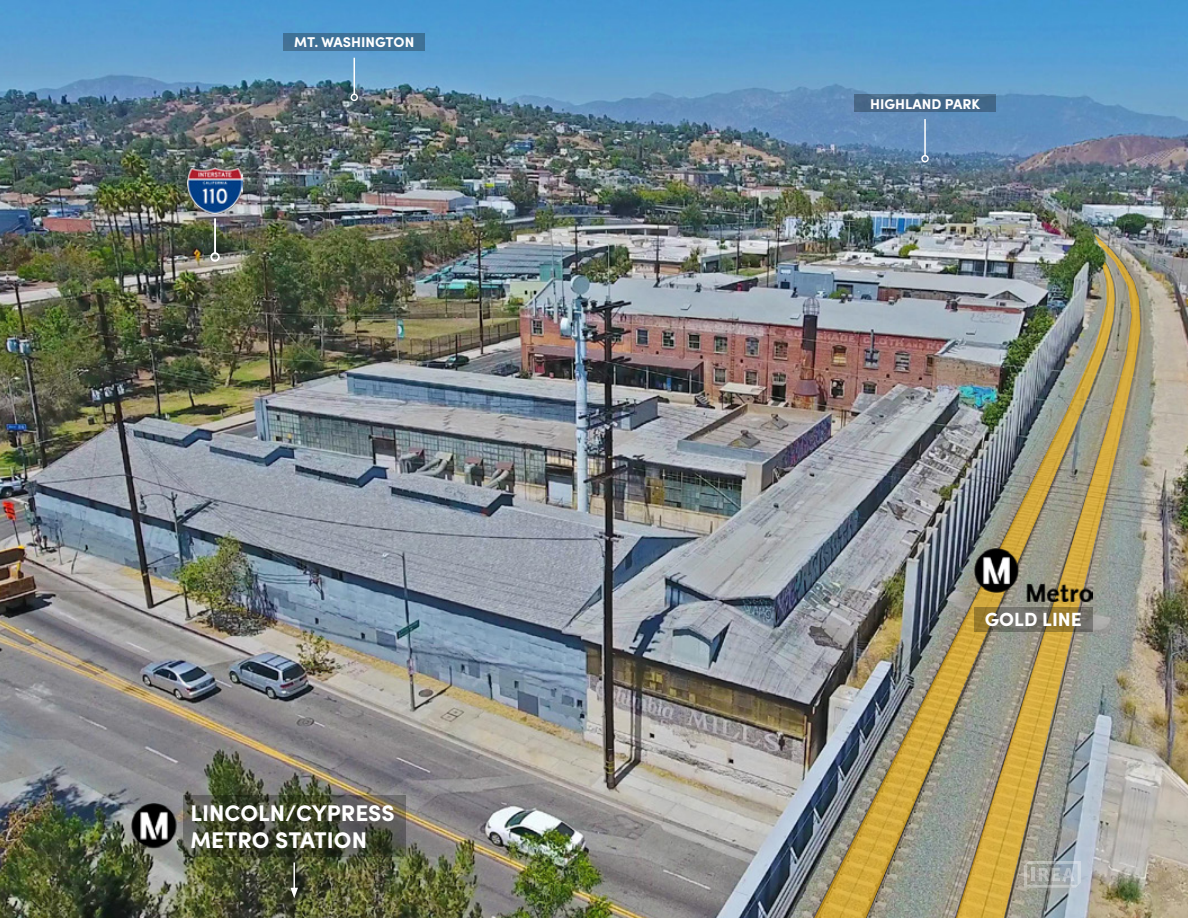
<style>
.page{position:relative;width:1188px;height:918px;background:#fff}
.page>*{position:absolute;margin:0;border:0;box-sizing:border-box;transform-origin:0 0}
.t1{font:700 22.65px/27.3px "Sofia Pro";color:#fff}
.t2{font:700 19.2px "Sofia Pro";color:#fff}
.t3{font:700 14.25px "Sofia Pro";color:#fff}
</style>
<div class="page">
<img style="left:0;top:0;width:1188px;height:918px">
<img style="left:814px;top:262px;width:142px;height:656px">
<img style="left:956px;top:234px;width:184px;height:684px">
<img style="left:974px;top:549px;width:119px;height:53px">
<img style="left:132px;top:804px;width:45px;height:44px">
<svg style="left:974px;top:607px;width:119px;height:24px;background:#7e7250"></svg>
<hr style="left:214px;top:218px;width:2px;height:35px;background:#fff">
<div style="left:210px;top:252px;width:10px;height:10px;border:2px solid #fff;border-radius:50%"></div>
<img style="left:187px;top:167px;width:56px;height:46px">
<hr style="left:354px;top:58px;width:1px;height:36px;background:#fff">
<div style="left:351px;top:94px;width:7px;height:7px;border:2px solid #fff;border-radius:50%"></div>
<hr style="left:293px;top:862px;width:2px;height:28px;background:#fff">
<svg style="left:290px;top:888px;width:8px;height:10px"></svg>
<hr style="left:924px;top:119px;width:2px;height:37px;background:#fff">
<div style="left:921px;top:155px;width:8px;height:7px;border:2px solid #fff;border-radius:50%"></div>
<div style="left:284px;top:33px;width:141px;height:18px;background:#3e7298"></div>
<div style="left:854px;top:94px;width:142px;height:18px;background:#436687"></div>
<svg style="left:183px;top:795px;width:222px;height:61px;background:#464a38"></svg>
<svg style="left:1024px;top:861px;width:57px;height:28px;background:#abb0b1"></svg>
<p class="t3" style="left:294px;top:32px;width:122px">MT. WASHINGTON</p>
<p class="t1" style="left:191px;top:798px;width:206px">LINCOLN/CYPRESS<br>METRO STATION</p>
<p class="t3" style="left:870px;top:93px;width:112px">HIGHLAND PARK</p>
<p class="t2" style="left:985px;top:605px;width:99px">GOLD LINE</p>
</div>
